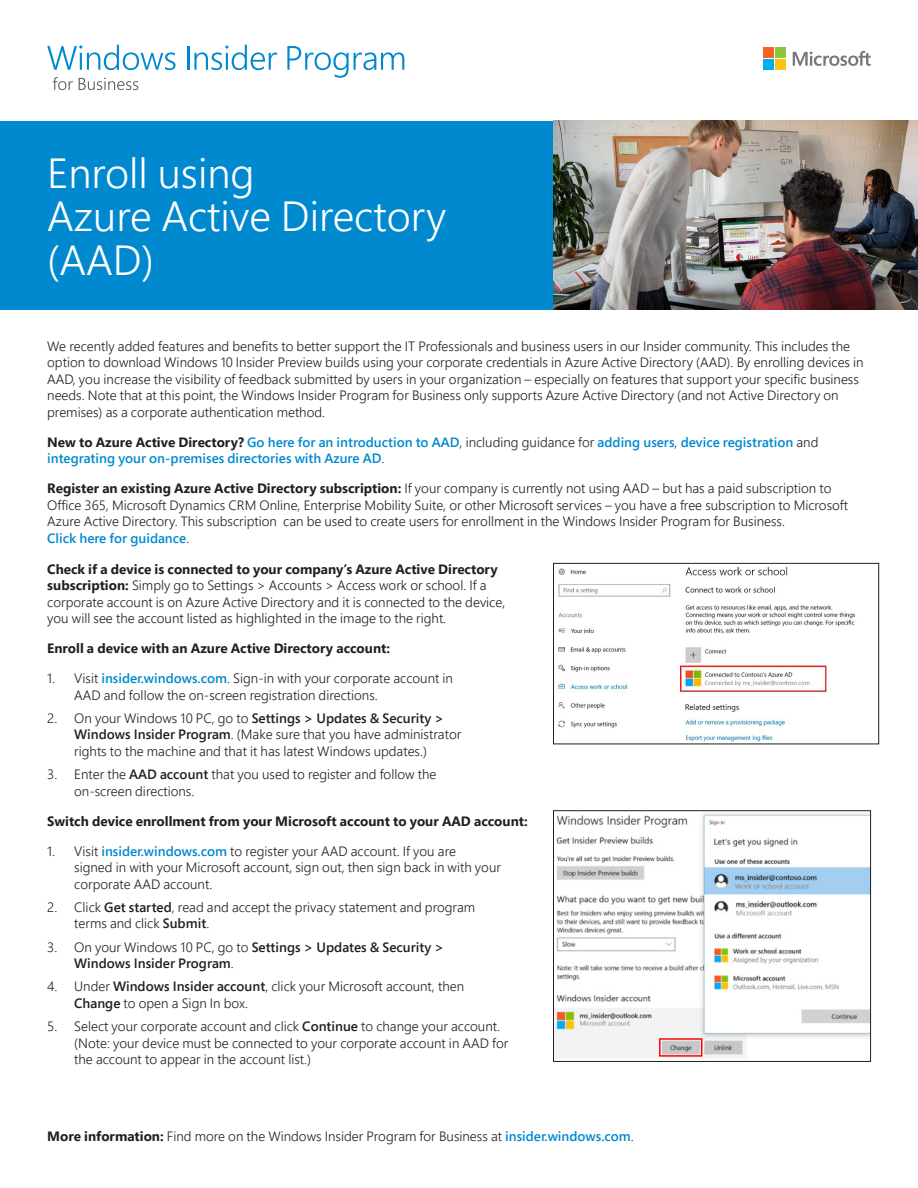
<style>
.page{position:relative;width:918px;height:1188px;background:#fff}
.page>*{position:absolute;margin:0;border:0;box-sizing:border-box;transform-origin:0 0}
.t1{font:300 42px/43.5px "Segoe Pro";color:#fff}
.t2{font:300 13.5px/16.5px "Segoe Pro";color:#231f20}
.t3{font:600 13.5px/16.5px "Segoe Pro";color:#0089cf}
.t4{font:700 13.5px "Segoe Pro";color:#231f20}
.t5{font:600 13.5px/16.5px "Segoe Pro";color:#231f20}
.s1{font-weight:700;color:#231f20}
.s2{font-weight:300;color:#231f20}
.s3{font-weight:700}
.s4{font-weight:600;color:#0089cf}
.s5{font-weight:600}
.s6{font-weight:300}
</style>
<div class="page">
<div style="left:0;top:121px;width:918px;height:189px;background:#0089cf"></div>
<img style="left:554px;top:121px;width:364px;height:189px">
<svg style="left:47px;top:45px;width:129px;height:25px"></svg>
<hr style="left:187px;top:46px;width:2px;height:24px;background:#0089cf">
<svg style="left:194px;top:45px;width:83px;height:25px"></svg>
<svg style="left:287px;top:46px;width:117px;height:32px"></svg>
<svg style="left:53px;top:77px;width:20px;height:13px"></svg>
<svg style="left:79px;top:78px;width:59px;height:12px"></svg>
<svg style="left:793px;top:51px;width:78px;height:15px"></svg>
<div style="left:763px;top:47px;width:11px;height:11px;background:#f36421"></div>
<div style="left:775px;top:47px;width:11px;height:11px;background:#8bc63e"></div>
<div style="left:763px;top:59px;width:11px;height:11px;background:#00aeef"></div>
<div style="left:775px;top:59px;width:11px;height:11px;background:#fec210"></div>
<img style="left:555px;top:566px;width:300px;height:176px">
<div style="left:553px;top:563px;width:326px;height:181px;border:1px solid #231f20"></div>
<img style="left:555px;top:813px;width:314px;height:246px">
<div style="left:553px;top:811px;width:318px;height:251px;border:1px solid #231f20"></div>
<p class="t1" style="left:47px;top:150px;width:401px">Enroll using<br>Azure Active Directory (AAD)</p>
<p class="t2" style="left:47px;top:337px;width:818px">We recently added features and benefits to better support the IT Professionals and business users in our Insider community. This includes the option to download Windows 10 Insider Preview builds using your corporate credentials in Azure Active Directory (AAD). By enrolling devices in AAD, you increase the visibility of feedback submitted by users in your organization – especially on features that support your specific business needs. Note that at this point, the Windows Insider Program for Business only supports Azure Active Directory (and not Active Directory on premises) as a corporate authentication method.</p>
<p class="t3" style="left:47px;top:433px;width:773px"><span class="s1">New to Azure Active Directory?</span> Go here for an introduction to AAD<span class="s2">, including guidance for</span> adding users<span class="s2">,</span> device registration <span class="s2">and </span>integrating your on-premises directories with Azure AD<span class="s2">.</span></p>
<p class="t2" style="left:47px;top:480px;width:802px"><span class="s3">Register an existing Azure Active Directory subscription:</span> If your company is currently not using AAD – but has a paid subscription to Office 365, Microsoft Dynamics CRM Online, Enterprise Mobility Suite, or other Microsoft services – you have a free subscription to Microsoft Azure Active Directory. This subscription can be used to create users for enrollment in the Windows Insider Program for Business.<br><span class="s4">Click here for guidance</span>.</p>
<p class="t2" style="left:47px;top:560px;width:460px"><span class="s3">Check if a device is connected to your company’s Azure Active Directory subscription:</span> Simply go to Settings &gt; Accounts &gt; Access work or school. If a corporate account is on Azure Active Directory and it is connected to the device, you will see the account listed as highlighted in the image to the right.</p>
<p class="t4" style="left:47px;top:639px;width:344px">Enroll a device with an Azure Active Directory account:</p>
<p class="t2" style="left:74px;top:670px;width:380px;text-indent:-27px">1. Visit <span class="s4">insider.windows.com</span>. Sign-in with your corporate account in<br>AAD and follow the on-screen registration directions.</p>
<p class="t2" style="left:74px;top:709px;width:389px;text-indent:-27px">2. On your Windows 10 PC, go to <span class="s5">Settings &gt; Updates &amp; Security &gt;<br>Windows Insider Program</span>. (Make sure that you have administrator rights to the machine and that it has latest Windows updates.)</p>
<p class="t2" style="left:74px;top:766px;width:364px;text-indent:-27px">3. Enter the <span class="s5">AAD account</span> that you used to register and follow the on-screen directions.</p>
<p class="t4" style="left:47px;top:811px;width:482px">Switch device enrollment from your Microsoft account to your AAD account:</p>
<p class="t2" style="left:74px;top:842px;width:428px;text-indent:-27px">1. Visit <span class="s4">insider.windows.com</span> to register your AAD account. If you are<br>signed in with your Microsoft account, sign out, then sign back in with your corporate AAD account.</p>
<p class="t2" style="left:74px;top:898px;width:402px;text-indent:-27px">2. Click <span class="s5">Get started</span>, read and accept the privacy statement and program terms and click <span class="s5">Submit</span>.</p>
<p class="t5" style="left:74px;top:938px;width:371px;text-indent:-27px"><span class="s6">3. On your Windows 10 PC, go to</span> Settings &gt; Updates &amp; Security &gt;<br>Windows Insider Program<span class="s6">.</span></p>
<p class="t2" style="left:74px;top:978px;width:391px;text-indent:-27px">4. Under <span class="s5">Windows Insider account</span>, click your Microsoft account, then<br><span class="s5">Change</span> to open a Sign In box.</p>
<p class="t2" style="left:74px;top:1018px;width:436px;text-indent:-27px">5. Select your corporate account and click <span class="s5">Continue</span> to change your account. (Note: your device must be connected to your corporate account in AAD for the account to appear in the account list.)</p>
<p class="t2" style="left:47px;top:1127px;width:588px"><span class="s3">More information:</span> Find more on the Windows Insider Program for Business at <span class="s4">insider.windows.com</span>.</p>
</div>
